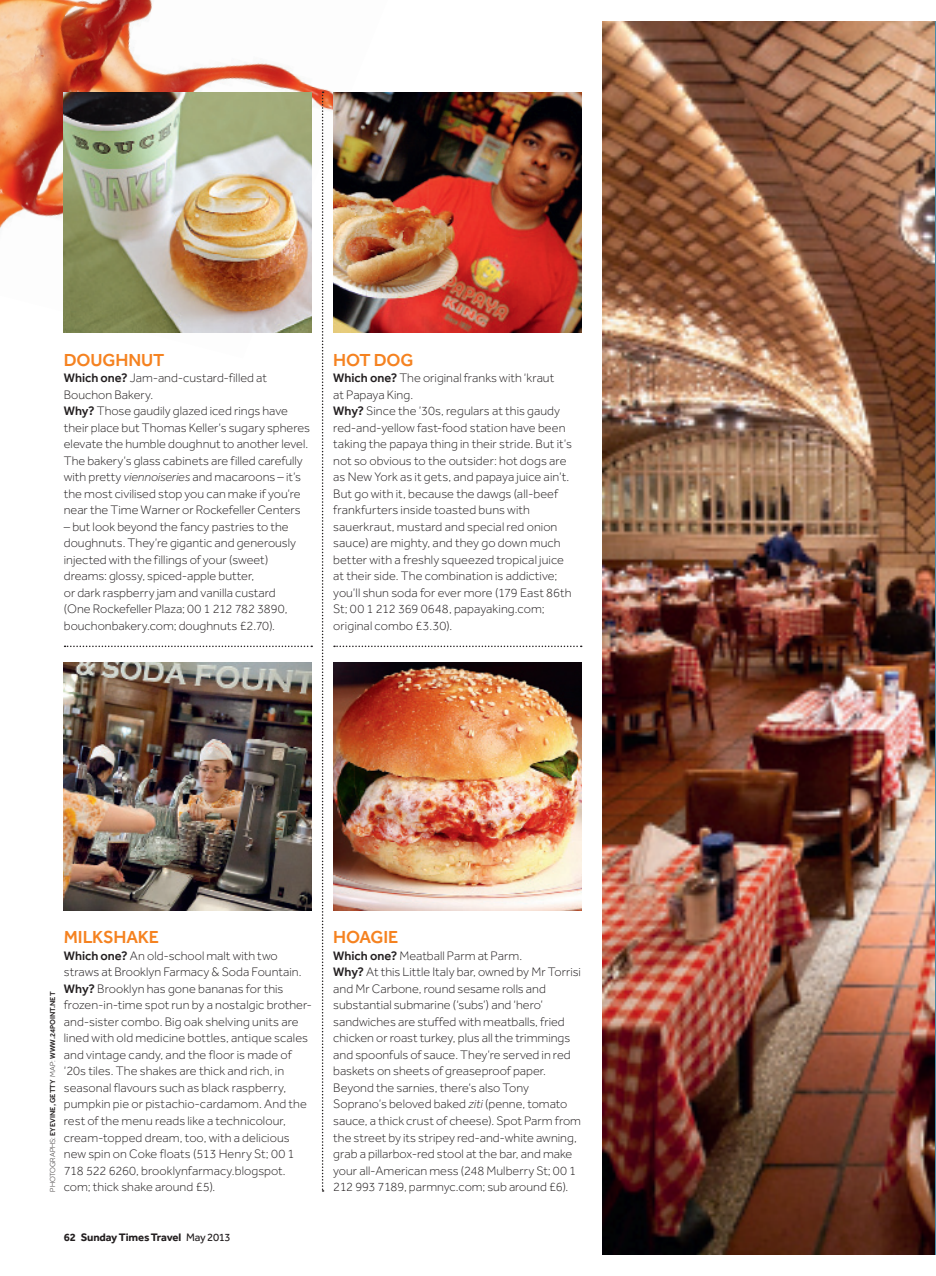
<style>
.page{position:relative;width:936px;height:1276px;background:#fff}
.page>*{position:absolute;margin:0;border:0;box-sizing:border-box;transform-origin:0 0}
.Body_copy_light{font:500 18px "Effra";letter-spacing:-.01em;color:#f58220}
.Body_copy_light-2{font:300 12.75px/16.5px "Effra";color:#231f20}
.t1{font:700 11.25px "Effra";letter-spacing:-.01em;color:#231f20}
.t2{font:500 7.5px "Effra";color:#231f20}
.s1{font-weight:500}
.s2{font-style:italic}
.s3{font-weight:300}
.s4{font-weight:400}
</style>
<div class="page">
<img style="left:0;top:0;width:333px;height:358px">
<img style="left:333px;top:92px;width:248px;height:241px">
<img style="left:602px;top:21px;width:332px;height:1233px">
<img style="left:64px;top:92px;width:248px;height:241px">
<img style="left:64px;top:663px;width:248px;height:247px">
<img style="left:333px;top:663px;width:248px;height:247px">
<svg style="left:322px;top:92px;width:1px;height:1099px"></svg>
<svg style="left:65px;top:645px;width:247px;height:2px"></svg>
<svg style="left:334px;top:645px;width:247px;height:2px"></svg>
<p class="Body_copy_light" style="left:64px;top:349px;width:102px">DOUGHNUT</p>
<p class="Body_copy_light-2" style="left:64px;top:370px;width:205px"><span class="s1">Which one?</span> Jam-and-custard-filled at<br>Bouchon Bakery.</p>
<p class="Body_copy_light-2" style="left:64px;top:403px;width:248px"><span class="s1">Why?</span> Those gaudily glazed iced rings have their place but Thomas Keller’s sugary spheres elevate the humble doughnut to another level.<br>The bakery’s glass cabinets are filled carefully with pretty <span class="s2">viennoiseries</span> and macaroons – it’s the most civilised stop you can make if you’re near the Time Warner or Rockefeller Centers</p>
<p class="Body_copy_light-2" style="left:64px;top:518px;width:234px">– but look beyond the fancy pastries to the doughnuts. They’re gigantic and generously injected with the fillings of your (sweet) dreams: glossy, spiced-apple butter,<br>or dark raspberry jam and vanilla custard (One Rockefeller Plaza; 00 1 212 782 3890, bouchonbakery.com; doughnuts £2.70).</p>
<p class="Body_copy_light" style="left:333px;top:349px;width:82px">HOT DOG</p>
<p class="Body_copy_light-2" style="left:333px;top:370px;width:222px"><span class="s1">Which one?</span> The original franks with ‘kraut at Papaya King.</p>
<p class="Body_copy_light-2" style="left:333px;top:403px;width:240px"><span class="s1">Why?</span> Since the ’30s, regulars at this gaudy red-and-yellow fast-food station have been taking the papaya thing in their stride. But it’s not so obvious to the outsider: hot dogs are as New York as it gets, and papaya juice ain’t.<br>But go with it, because the dawgs (all-beef frankfurters inside toasted buns with sauerkraut, mustard and special red onion sauce) are mighty, and they go down much better with a freshly squeezed tropical juice at their side. The combination is addictive; you’ll shun soda for ever more (179 East 86th St; 00 1 212 369 0648, papayaking.com; original combo £3.30).</p>
<p class="Body_copy_light" style="left:64px;top:926px;width:97px">MILKSHAKE</p>
<p class="Body_copy_light-2" style="left:64px;top:947px;width:239px"><span class="s1">Which one?</span> An old-school malt with two straws at Brooklyn Farmacy &amp; Soda Fountain.</p>
<p class="Body_copy_light-2" style="left:64px;top:980px;width:250px"><span class="s1">Why?</span> Brooklyn has gone bananas for this frozen-in-time spot run by a nostalgic brother&shy;and-sister combo. Big oak shelving units are lined with old medicine bottles, antique scales and vintage candy, and the floor is made of ‘20s tiles. The shakes are thick and rich, in seasonal flavours such as black raspberry, pumpkin pie or pistachio-cardamom. And the rest of the menu reads like a technicolour, cream-topped dream, too, with a delicious new spin on Coke floats (513 Henry St; 00 1<br>718 522 6260, brooklynfarmacy.blogspot. com; thick shake around £5).</p>
<p class="t2" style="left:48px;top:1191px;width:201px;rotate:-90deg"><span class="s3">PHOTOGRAPHS:</span> EYEVINE, GETTY <span class="s3">MAP:</span> WWW.24POINT.NET</p>
<p class="t1" style="left:64px;top:1230px;width:168px">62 Sunday Times Travel <span class="s4">May 2013</span></p>
<p class="Body_copy_light" style="left:333px;top:926px;width:67px">HOAGIE</p>
<p class="Body_copy_light-2" style="left:333px;top:947px;width:190px"><span class="s1">Which one?</span> Meatball Parm at Parm.</p>
<p class="Body_copy_light-2" style="left:333px;top:964px;width:249px"><span class="s1">Why?</span> At this Little Italy bar, owned by Mr Torrisi and Mr Carbone, round sesame rolls and substantial submarine (‘subs’) and ‘hero’ sandwiches are stuffed with meatballs, fried chicken or roast turkey, plus all the trimmings and spoonfuls of sauce. They’re served in red baskets on sheets of greaseproof paper.<br>Beyond the sarnies, there’s also Tony Soprano’s beloved baked <span class="s2">ziti</span> (penne, tomato sauce, a thick crust of cheese). Spot Parm from the street by its stripey red-and-white awning, grab a pillarbox-red stool at the bar, and make your all-American mess (248 Mulberry St; 00 1<br>212 993 7189, parmnyc.com; sub around £6).</p>
</div>
